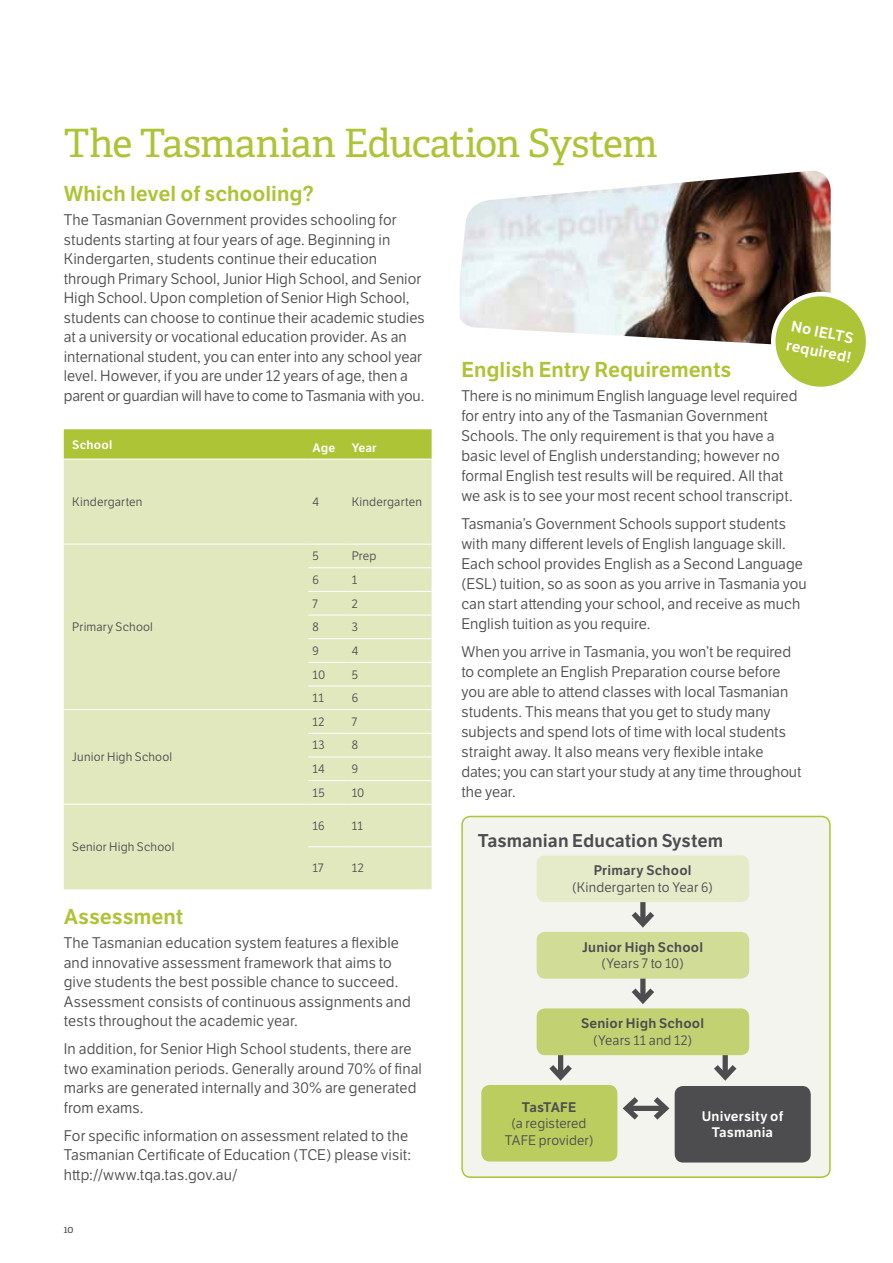
<style>
.page{position:relative;width:893px;height:1263px;background:#fff}
.page>*{position:absolute;margin:0;border:0;box-sizing:border-box;transform-origin:0 0}
.t1{font:39px "Adelle";letter-spacing:-.025em;color:#acc435}
.t2{font:600 21px "LFT Etica";color:#acc435}
.t3{font:600 18px "LFT Etica";color:#4d4d4f}
.t4{font:15px/19.5px "LFT Etica";letter-spacing:.005em;color:#4d4d4f}
.t5{font:600 15px/19.5px "LFT Etica";color:#fff}
.t6{font:13.5px/16.5px "LFT Etica";letter-spacing:.01em;color:#4d4d4f;text-align:center}
.t7{font:600 13.5px "LFT Etica";letter-spacing:.015em;color:#4d4d4f}
.t8{font:600 13.5px/16.5px "LFT Etica";letter-spacing:.015em;color:#fff;text-align:center}
.t9{font:600 13.5px "LFT Etica";letter-spacing:-.025em;color:#4d4d4f}
.t10{font:12px "LFT Etica";letter-spacing:.015em;color:#4d4d4f}
.t11{font:600 12px "LFT Etica";letter-spacing:.015em;color:#fff}
.t12{font:10.5px "Adelle";color:#4d4d4f}
</style>
<div class="page">
<div style="left:64px;top:429px;width:368px;height:30px;background:#acc435"></div>
<div style="left:64px;top:460px;width:368px;height:429px;background:#e1e8be"></div>
<hr style="left:64px;top:544px;width:244px;height:1px;background:#fff">
<hr style="left:64px;top:709px;width:244px;height:1px;background:#fff">
<hr style="left:64px;top:804px;width:244px;height:1px;background:#fff">
<hr style="left:308px;top:544px;width:39px;height:1px;background:#fff">
<hr style="left:347px;top:544px;width:85px;height:1px;background:#fff">
<hr style="left:308px;top:567px;width:39px;height:1px;background:#fff">
<hr style="left:347px;top:567px;width:85px;height:1px;background:#fff">
<hr style="left:308px;top:591px;width:39px;height:1px;background:#fff">
<hr style="left:347px;top:591px;width:85px;height:1px;background:#fff">
<hr style="left:308px;top:615px;width:39px;height:1px;background:#fff">
<hr style="left:347px;top:615px;width:85px;height:1px;background:#fff">
<hr style="left:308px;top:638px;width:39px;height:1px;background:#fff">
<hr style="left:347px;top:638px;width:85px;height:1px;background:#fff">
<hr style="left:308px;top:662px;width:39px;height:1px;background:#fff">
<hr style="left:347px;top:662px;width:85px;height:1px;background:#fff">
<hr style="left:308px;top:686px;width:39px;height:1px;background:#fff">
<hr style="left:347px;top:686px;width:85px;height:1px;background:#fff">
<hr style="left:308px;top:709px;width:39px;height:1px;background:#fff">
<hr style="left:347px;top:709px;width:85px;height:1px;background:#fff">
<hr style="left:308px;top:733px;width:39px;height:1px;background:#fff">
<hr style="left:347px;top:733px;width:85px;height:1px;background:#fff">
<hr style="left:308px;top:756px;width:39px;height:1px;background:#fff">
<hr style="left:347px;top:756px;width:85px;height:1px;background:#fff">
<hr style="left:308px;top:780px;width:39px;height:1px;background:#fff">
<hr style="left:347px;top:780px;width:85px;height:1px;background:#fff">
<hr style="left:308px;top:804px;width:39px;height:1px;background:#fff">
<hr style="left:347px;top:804px;width:85px;height:1px;background:#fff">
<hr style="left:308px;top:846px;width:39px;height:1px;background:#fff">
<hr style="left:347px;top:846px;width:85px;height:1px;background:#fff">
<img style="left:459px;top:171px;width:372px;height:173px">
<svg style="left:764px;top:285px;width:102px;height:102px"></svg>
<div style="left:462px;top:816px;width:368px;height:361px;background:#f3f4ee;border-radius:9px"></div>
<div style="left:461px;top:816px;width:370px;height:362px;border:2px solid #acc435;border-radius:9px"></div>
<svg style="left:622px;top:1097px;width:48px;height:23px"></svg>
<svg style="left:640px;top:902px;width:5px;height:4px"></svg>
<svg style="left:631px;top:906px;width:23px;height:22px"></svg>
<div style="left:640px;top:952px;width:5px;height:48px;background:#4d4d4f"></div>
<svg style="left:631px;top:983px;width:23px;height:21px"></svg>
<svg style="left:558px;top:1055px;width:5px;height:4px"></svg>
<svg style="left:549px;top:1059px;width:23px;height:22px"></svg>
<svg style="left:723px;top:1055px;width:5px;height:4px"></svg>
<svg style="left:714px;top:1059px;width:23px;height:22px"></svg>
<div style="left:537px;top:855px;width:212px;height:47px;background:#e5ebc8;border-radius:9px"></div>
<div style="left:537px;top:932px;width:212px;height:47px;background:#d1dc97;border-radius:9px"></div>
<div style="left:537px;top:1008px;width:212px;height:47px;background:#c2d273;border-radius:9px"></div>
<div style="left:481px;top:1085px;width:136px;height:76px;background:#bbcd5f;border-radius:9px"></div>
<div style="left:675px;top:1086px;width:136px;height:76px;background:#4d4d4f;border-radius:9px"></div>
<h1 class="t1" style="left:64px;top:119px;width:596px">The Tasmanian Education System</h1>
<h2 class="t2" style="left:64px;top:181px;width:252px">Which level of schooling?</h2>
<p class="t4" style="left:64px;top:210px;width:362px">The Tasmanian Government provides schooling for students starting at four years of age. Beginning in Kindergarten, students continue their education through Primary School, Junior High School, and Senior High School. Upon completion of Senior High School, students can choose to continue their academic studies at a university or vocational education provider. As an international student, you can enter into any school year level. However, if you are under 12 years of age, then a parent or guardian will have to come to Tasmania with you.</p>
<p class="t11" style="left:72px;top:437px;width:42px">School</p>
<p class="t11" style="left:313px;top:440px;width:24px">Age</p>
<p class="t11" style="left:352px;top:440px;width:26px">Year</p>
<p class="t10" style="left:72px;top:495px;width:72px">Kindergarten</p>
<p class="t10" style="left:313px;top:495px;width:8px">4</p>
<p class="t10" style="left:352px;top:495px;width:72px">Kindergarten</p>
<p class="t10" style="left:72px;top:620px;width:82px">Primary School</p>
<p class="t10" style="left:72px;top:750px;width:101px">Junior High School</p>
<p class="t10" style="left:72px;top:840px;width:104px">Senior High School</p>
<p class="t10" style="left:313px;top:549px;width:8px">5</p>
<p class="t10" style="left:352px;top:549px;width:26px">Prep</p>
<p class="t10" style="left:313px;top:573px;width:8px">6</p>
<p class="t10" style="left:352px;top:573px;width:7px">1</p>
<p class="t10" style="left:313px;top:596px;width:7px">7</p>
<p class="t10" style="left:352px;top:596px;width:8px">2</p>
<p class="t10" style="left:313px;top:620px;width:8px">8</p>
<p class="t10" style="left:352px;top:620px;width:8px">3</p>
<p class="t10" style="left:313px;top:644px;width:8px">9</p>
<p class="t10" style="left:352px;top:644px;width:8px">4</p>
<p class="t10" style="left:313px;top:667px;width:14px">10</p>
<p class="t10" style="left:352px;top:667px;width:8px">5</p>
<p class="t10" style="left:313px;top:691px;width:13px">11</p>
<p class="t10" style="left:352px;top:691px;width:8px">6</p>
<p class="t10" style="left:313px;top:715px;width:14px">12</p>
<p class="t10" style="left:352px;top:715px;width:7px">7</p>
<p class="t10" style="left:313px;top:738px;width:14px">13</p>
<p class="t10" style="left:352px;top:738px;width:8px">8</p>
<p class="t10" style="left:313px;top:762px;width:13px">14</p>
<p class="t10" style="left:352px;top:762px;width:8px">9</p>
<p class="t10" style="left:313px;top:786px;width:14px">15</p>
<p class="t10" style="left:352px;top:786px;width:14px">10</p>
<p class="t10" style="left:313px;top:819px;width:14px">16</p>
<p class="t10" style="left:352px;top:819px;width:13px">11</p>
<p class="t10" style="left:313px;top:861px;width:13px">17</p>
<p class="t10" style="left:352px;top:861px;width:14px">12</p>
<h2 class="t2" style="left:64px;top:904px;width:121px">Assessment</h2>
<p class="t4" style="left:64px;top:933px;width:349px">The Tasmanian education system features a flexible and innovative assessment framework that aims to give students the best possible chance to succeed.<br>Assessment consists of continuous assignments and tests throughout the academic year.</p>
<p class="t4" style="left:64px;top:1039px;width:360px">In addition, for Senior High School students, there are two examination periods. Generally around 70% of final marks are generated internally and 30% are generated from exams.</p>
<p class="t4" style="left:64px;top:1126px;width:349px">For specific information on assessment related to the<br>Tasmanian Certificate of Education (TCE) please visit: http://www.tqa.tas.gov.au/</p>
<p class="t12" style="left:64px;top:1222px;width:11px">10</p>
<p class="t5" style="left:792px;top:316px;width:67px;rotate:11deg">No IELTS required!</p>
<h2 class="t2" style="left:461px;top:357px;width:272px">English Entry Requirements</h2>
<p class="t4" style="left:461px;top:386px;width:337px;line-height:20px">There is no minimum English language level required for entry into any of the Tasmanian Government Schools. The only requirement is that you have a basic level of English understanding; however no formal English test results will be required. All that we ask is to see your most recent school transcript.</p>
<p class="t4" style="left:461px;top:514px;width:347px;line-height:20px">Tasmania’s Government Schools support students with many different levels of English language skill.<br>Each school provides English as a Second Language (ESL) tuition, so as soon as you arrive in Tasmania you can start attending your school, and receive as much English tuition as you require.</p>
<p class="t4" style="left:461px;top:642px;width:342px;line-height:20px">When you arrive in Tasmania, you won’t be required to complete an English Preparation course before you are able to attend classes with local Tasmanian students. This means that you get to study many subjects and spend lots of time with local students straight away. It also means very flexible intake dates; you can start your study at any time throughout the year.</p>
<p class="t3" style="left:478px;top:829px;width:247px">Tasmanian Education System</p>
<p class="t7" style="left:594px;top:862px;width:99px">Primary School</p>
<p class="t6" style="left:572px;top:879px;width:142px">(Kindergarten to Year 6)</p>
<p class="t7" style="left:582px;top:939px;width:122px">Junior High School</p>
<p class="t6" style="left:601px;top:956px;width:84px">(Years 7 to 10)</p>
<p class="t7" style="left:581px;top:1015px;width:125px">Senior High School</p>
<p class="t6" style="left:593px;top:1032px;width:101px">(Years 11 and 12)</p>
<p class="t9" style="left:522px;top:1099px;width:56px">TasTAFE</p>
<p class="t6" style="left:505px;top:1115px;width:90px">(a registered<br>TAFE provider)</p>
<p class="t8" style="left:702px;top:1108px;width:83px">University of<br>Tasmania</p>
</div>
